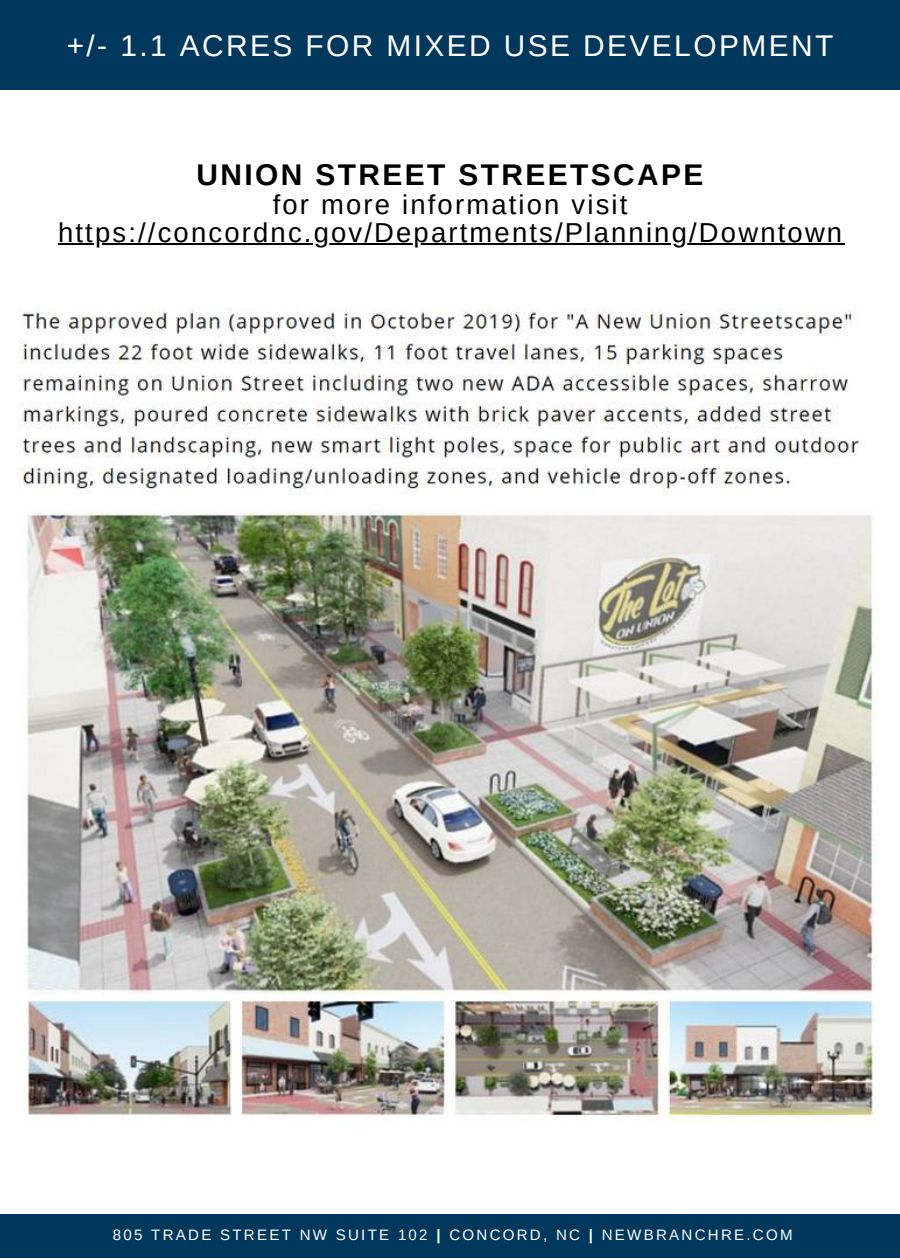
<style>
.page{position:relative;width:900px;height:1260px;background:#fff}
.page>*{position:absolute;margin:0;border:0;box-sizing:border-box;transform-origin:0 0}
.t1{font:30px "Arimo";letter-spacing:.08em;color:#fff}
.t2{font:700 30px "Arimo";letter-spacing:.08em;color:#000}
.t3{font:27.5px/28px "Arimo";letter-spacing:.08em;color:#000;text-align:center}
.t4{font:15px "Arimo";letter-spacing:.15em;color:#fff}
.s1{font-weight:700}
</style>
<div class="page">
<div style="left:0;top:1214px;width:900px;height:43px;background:#00385d"></div>
<div style="left:0;top:0;width:900px;height:90px;background:#00385d"></div>
<img style="left:18px;top:308px;width:858px;height:814px">
<hr style="left:58px;top:244px;width:786px;height:1px;background:#000">
<p class="t1" style="left:67px;top:29px;width:768px">+/- 1.1 ACRES FOR MIXED USE DEVELOPMENT</p>
<p class="t2" style="left:197px;top:158px;width:508px">UNION STREET STREETSCAPE</p>
<p class="t3" style="left:58px;top:190px;width:786px">for more information visit https://concordnc.gov/Departments/Planning/Downtown</p>
<p class="t4" style="left:113px;top:1226px;width:681px">805 TRADE STREET NW SUITE 102 <span class="s1">|</span> CONCORD, NC <span class="s1">|</span> NEWBRANCHRE.COM</p>
</div>
